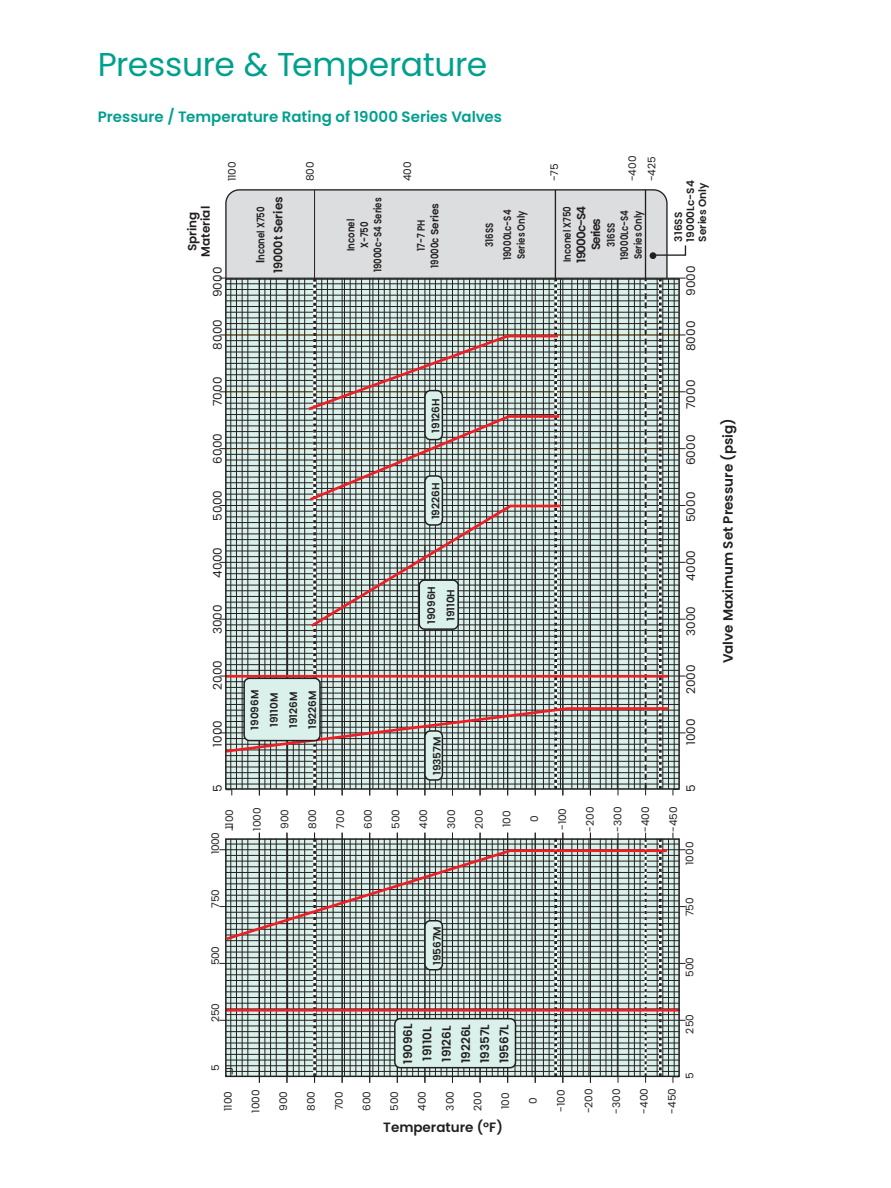
<style>
.page{position:relative;width:891px;height:1188px;background:#fff}
.page>*{position:absolute;margin:0;border:0;box-sizing:border-box;transform-origin:0 0}
.t1{font:33px "Poppins";letter-spacing:-.01em;color:#00a08e}
.t2{font:600 15px "Poppins";letter-spacing:.005em;color:#00a08e}
.t3{font:600 13.5px "Poppins";color:#231f20}
.t4{font:12px "Poppins";color:#231f20}
.t5{font:600 12px/19.2px "Poppins";color:#231f20;text-align:center}
.t6{font:600 12px/14.7px "Poppins";letter-spacing:-.08em;color:#231f20;text-align:center}
.t7{font:600 12px "Poppins";color:#231f20;scale:.94 1}
.t8{font:10.5px/19.5px "Poppins";color:#231f20}
.t9{font:600 10.5px/13.5px "Poppins";color:#231f20;text-align:center;scale:.82 1}
.t10{font:600 10.5px/19.2px "Poppins";color:#231f20}
.s1{font-size:12px}
</style>
<div class="page">
<div style="left:226px;top:190px;width:441px;height:108px;background:#dcddde;border-radius:14px"></div>
<div style="left:225px;top:189px;width:443px;height:110px;border:1px solid #231f20;border-radius:14px"></div>
<hr style="left:219px;top:1020px;width:467px;height:1px;background:#231f20">
<hr style="left:219px;top:963px;width:467px;height:1px;background:#231f20">
<hr style="left:219px;top:906px;width:467px;height:1px;background:#231f20">
<hr style="left:219px;top:849px;width:467px;height:1px;background:#231f20">
<hr style="left:314px;top:190px;width:1px;height:605px;background:#231f20">
<hr style="left:219px;top:733px;width:467px;height:1px;background:#231f20">
<hr style="left:219px;top:676px;width:467px;height:1px;background:#231f20">
<hr style="left:219px;top:619px;width:467px;height:1px;background:#231f20">
<hr style="left:219px;top:562px;width:467px;height:1px;background:#231f20">
<hr style="left:219px;top:505px;width:467px;height:1px;background:#231f20">
<hr style="left:219px;top:448px;width:467px;height:1px;background:#231f20">
<hr style="left:219px;top:391px;width:467px;height:1px;background:#231f20">
<hr style="left:219px;top:335px;width:467px;height:1px;background:#231f20">
<hr style="left:219px;top:278px;width:467px;height:1px;background:#231f20">
<svg style="left:223px;top:278px;width:454px;height:517px;background:#a0a9a5"></svg>
<hr style="left:555px;top:190px;width:1px;height:89px;background:#231f20">
<hr style="left:645px;top:190px;width:1px;height:89px;background:#231f20">
<svg style="left:655px;top:244px;width:32px;height:12px"></svg>
<svg style="left:223px;top:824px;width:456px;height:259px;background:#a8b1ad"></svg>
<div style="left:225px;top:838px;width:455px;height:239px;border:2px solid #231f20"></div>
<div style="left:225px;top:278px;width:455px;height:512px;border:2px solid #231f20"></div>
<div style="left:425px;top:921px;width:17px;height:49px;background:#d9f1ea;border-radius:5px"></div>
<div style="left:424px;top:920px;width:19px;height:50px;border:2px solid #231f20;border-radius:5px"></div>
<div style="left:425px;top:731px;width:17px;height:49px;background:#d9f1ea;border-radius:5px"></div>
<div style="left:424px;top:730px;width:19px;height:51px;border:2px solid #231f20;border-radius:5px"></div>
<div style="left:425px;top:476px;width:17px;height:49px;background:#d9f1ea;border-radius:5px"></div>
<div style="left:424px;top:475px;width:19px;height:51px;border:2px solid #231f20;border-radius:5px"></div>
<div style="left:425px;top:391px;width:17px;height:49px;background:#d9f1ea;border-radius:5px"></div>
<div style="left:424px;top:390px;width:19px;height:50px;border:2px solid #231f20;border-radius:5px"></div>
<div style="left:419px;top:580px;width:39px;height:49px;background:#d9f1ea;border-radius:5px"></div>
<div style="left:419px;top:579px;width:40px;height:51px;border:2px solid #231f20;border-radius:5px"></div>
<div style="left:395px;top:1019px;width:120px;height:49px;background:#d9f1ea;border-radius:5px"></div>
<div style="left:394px;top:1018px;width:122px;height:50px;border:2px solid #231f20;border-radius:5px"></div>
<div style="left:244px;top:678px;width:76px;height:63px;background:#d9f1ea;border-radius:5px"></div>
<div style="left:243px;top:678px;width:78px;height:63px;border:2px solid #231f20;border-radius:5px"></div>
<div style="left:650px;top:252px;width:6px;height:7px;background:#231f20;border-radius:50%"></div>
<h1 class="t1" style="left:98px;top:45px;width:391px">Pressure &amp; Temperature</h1>
<h2 class="t2" style="left:98px;top:108px;width:406px">Pressure / Temperature Rating of 19000 Series Valves</h2>
<p class="t8" style="left:222px;top:181px;width:21px;rotate:-90deg">1100</p>
<p class="t8" style="left:300px;top:181px;width:21px;rotate:-90deg">800</p>
<p class="t8" style="left:398px;top:181px;width:21px;rotate:-90deg">400</p>
<p class="t8" style="left:545px;top:181px;width:20px;rotate:-90deg">-75</p>
<p class="t8" style="left:623px;top:181px;width:27px;rotate:-90deg">-400 -425</p>
<p class="t5" style="left:186px;top:257px;width:52px;line-height:13.5px;rotate:-90deg">Spring<br>Material</p>
<p class="t4" style="left:211px;top:297px;width:32px;rotate:-90deg">9000</p>
<p class="t4" style="left:211px;top:350px;width:32px;rotate:-90deg">8000</p>
<p class="t4" style="left:211px;top:406px;width:31px;rotate:-90deg">7000</p>
<p class="t4" style="left:211px;top:464px;width:32px;rotate:-90deg">6000</p>
<p class="t4" style="left:211px;top:521px;width:32px;rotate:-90deg">5000</p>
<p class="t4" style="left:211px;top:578px;width:32px;rotate:-90deg">4000</p>
<p class="t4" style="left:211px;top:634px;width:31px;rotate:-90deg">3000</p>
<p class="t4" style="left:211px;top:690px;width:31px;rotate:-90deg">2000</p>
<p class="t4" style="left:211px;top:747px;width:28px;rotate:-90deg">1000</p>
<p class="t4" style="left:211px;top:792px;width:9px;rotate:-90deg">5</p>
<p class="t9" style="left:254px;top:263px;width:71px;rotate:-90deg"><span class="s1">I</span>nconel X750</p>
<p class="t7" style="left:271px;top:273px;width:83px;rotate:-90deg">19000t Series</p>
<p class="t9" style="left:344px;top:272px;width:93px;rotate:-90deg">Inconel<br>X-750<br>19000c-S4 Series</p>
<p class="t9" style="left:415px;top:268px;width:80px;rotate:-90deg">17-7 PH<br>19000c Series</p>
<p class="t9" style="left:481px;top:260px;width:63px;line-height:18px;rotate:-90deg">316SS<br>19000Lc-S4</p>
<p class="t9" style="left:514px;top:259px;width:61px;rotate:-90deg">Series Only</p>
<p class="t9" style="left:561px;top:262px;width:70px;rotate:-90deg">Inconel X750</p>
<p class="t6" style="left:574px;top:263px;width:58px;rotate:-90deg">19000c-S4<br>Series</p>
<p class="t9" style="left:604px;top:260px;width:63px;rotate:-90deg">316SS<br>19000Lc-S4<br>Series Only</p>
<p class="t10" style="left:426px;top:433px;width:36px;rotate:-90deg">19126H</p>
<p class="t10" style="left:426px;top:519px;width:38px;rotate:-90deg">19226H</p>
<p class="t10" style="left:245px;top:730px;width:41px;rotate:-90deg">19096M<br>19110M<br>19126M<br>19226M</p>
<p class="t10" style="left:422px;top:624px;width:39px;rotate:-90deg">19096H<br>19110H</p>
<p class="t10" style="left:428px;top:775px;width:40px;rotate:-90deg">19357M</p>
<p class="t10" style="left:673px;top:242px;width:63px;line-height:12px;rotate:-90deg">316SS<br>19000Lc-S4<br>Series Only</p>
<p class="t4" style="left:684px;top:296px;width:32px;rotate:-90deg">9000</p>
<p class="t4" style="left:684px;top:351px;width:32px;rotate:-90deg">8000</p>
<p class="t4" style="left:684px;top:409px;width:31px;rotate:-90deg">7000</p>
<p class="t4" style="left:684px;top:465px;width:32px;rotate:-90deg">6000</p>
<p class="t4" style="left:684px;top:522px;width:32px;rotate:-90deg">5000</p>
<p class="t4" style="left:684px;top:581px;width:32px;rotate:-90deg">4000</p>
<p class="t4" style="left:684px;top:636px;width:31px;rotate:-90deg">3000</p>
<p class="t4" style="left:684px;top:694px;width:31px;rotate:-90deg">2000</p>
<p class="t4" style="left:684px;top:745px;width:28px;rotate:-90deg">1000</p>
<p class="t4" style="left:684px;top:792px;width:9px;rotate:-90deg">5</p>
<p class="t8" style="left:220px;top:829px;width:21px;rotate:-90deg">1100</p>
<p class="t8" style="left:247px;top:831px;width:25px;rotate:-90deg">1000</p>
<p class="t8" style="left:275px;top:829px;width:21px;rotate:-90deg">900</p>
<p class="t8" style="left:303px;top:829px;width:21px;rotate:-90deg">800</p>
<p class="t8" style="left:331px;top:829px;width:20px;rotate:-90deg">700</p>
<p class="t8" style="left:358px;top:829px;width:21px;rotate:-90deg">600</p>
<p class="t8" style="left:386px;top:829px;width:21px;rotate:-90deg">500</p>
<p class="t8" style="left:414px;top:829px;width:21px;rotate:-90deg">400</p>
<p class="t8" style="left:442px;top:829px;width:21px;rotate:-90deg">300</p>
<p class="t8" style="left:469px;top:829px;width:21px;rotate:-90deg">200</p>
<p class="t8" style="left:497px;top:827px;width:18px;rotate:-90deg">100</p>
<p class="t8" style="left:525px;top:822px;width:8px;rotate:-90deg">0</p>
<p class="t8" style="left:553px;top:830px;width:24px;rotate:-90deg">-100</p>
<p class="t8" style="left:580px;top:832px;width:27px;rotate:-90deg">-200</p>
<p class="t8" style="left:608px;top:832px;width:27px;rotate:-90deg">-300</p>
<p class="t8" style="left:636px;top:832px;width:27px;rotate:-90deg">-400</p>
<p class="t8" style="left:664px;top:832px;width:27px;rotate:-90deg">-450</p>
<p class="t8" style="left:206px;top:854px;width:23px;rotate:-90deg">1000</p>
<p class="t8" style="left:680px;top:865px;width:25px;rotate:-90deg">1000</p>
<p class="t8" style="left:206px;top:908px;width:20px;rotate:-90deg">750</p>
<p class="t8" style="left:206px;top:965px;width:20px;rotate:-90deg">500</p>
<p class="t10" style="left:428px;top:965px;width:41px;rotate:-90deg">19567M</p>
<p class="t8" style="left:680px;top:916px;width:20px;rotate:-90deg">750</p>
<p class="t8" style="left:680px;top:977px;width:21px;rotate:-90deg">500</p>
<p class="t8" style="left:206px;top:1022px;width:20px;rotate:-90deg">250</p>
<p class="t8" style="left:206px;top:1071px;width:8px;rotate:-90deg">5</p>
<p class="t5" style="left:399px;top:1064px;width:42px;text-align:left;rotate:-90deg">19096L<br>19110L<br>19126L<br>19226L<br>19357L<br>19567L</p>
<p class="t8" style="left:218px;top:1111px;width:21px;rotate:-90deg">1100</p>
<p class="t8" style="left:246px;top:1113px;width:25px;rotate:-90deg">1000</p>
<p class="t8" style="left:274px;top:1111px;width:21px;rotate:-90deg">900</p>
<p class="t8" style="left:302px;top:1111px;width:21px;rotate:-90deg">800</p>
<p class="t8" style="left:329px;top:1110px;width:20px;rotate:-90deg">700</p>
<p class="t8" style="left:357px;top:1111px;width:21px;rotate:-90deg">600</p>
<p class="t8" style="left:385px;top:1111px;width:21px;rotate:-90deg">500</p>
<p class="t8" style="left:413px;top:1111px;width:21px;rotate:-90deg">400</p>
<p class="t8" style="left:440px;top:1111px;width:21px;rotate:-90deg">300</p>
<p class="t8" style="left:468px;top:1111px;width:21px;rotate:-90deg">200</p>
<p class="t8" style="left:496px;top:1109px;width:18px;rotate:-90deg">100</p>
<p class="t8" style="left:524px;top:1104px;width:8px;rotate:-90deg">0</p>
<p class="t8" style="left:551px;top:1112px;width:24px;rotate:-90deg">-100</p>
<p class="t8" style="left:579px;top:1113px;width:27px;rotate:-90deg">-200</p>
<p class="t8" style="left:607px;top:1114px;width:27px;rotate:-90deg">-300</p>
<p class="t8" style="left:635px;top:1114px;width:27px;rotate:-90deg">-400</p>
<p class="t8" style="left:662px;top:1114px;width:27px;rotate:-90deg">-450</p>
<p class="t3" style="left:383px;top:1119px;width:121px">Temperature (°F)</p>
<p class="t8" style="left:680px;top:1034px;width:21px;rotate:-90deg">250</p>
<p class="t8" style="left:680px;top:1079px;width:8px;rotate:-90deg">5</p>
<p class="t3" style="left:720px;top:663px;width:247px;rotate:-90deg">Valve Maximum Set Pressure (psig)</p>
</div>
